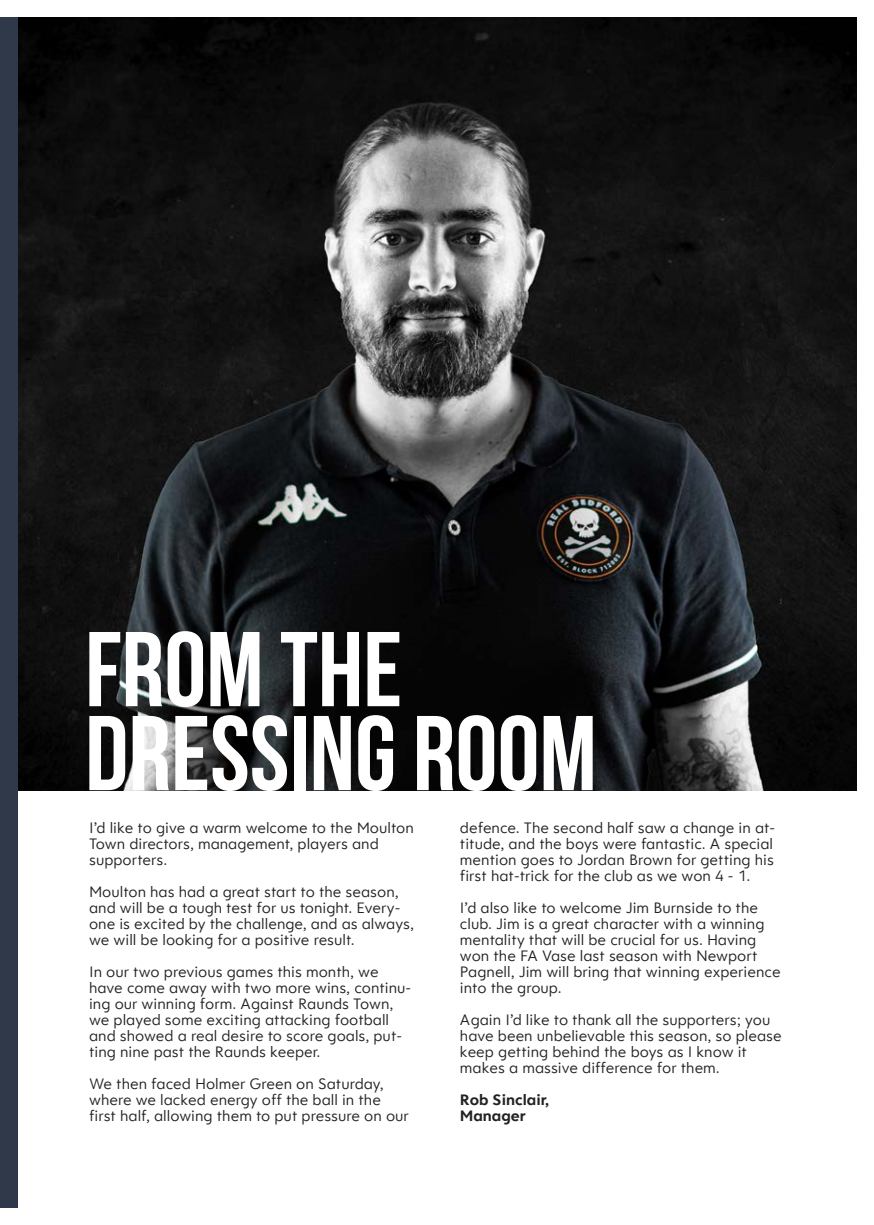
<style>
.page{position:relative;width:874px;height:1225px;background:#fff}
.page>*{position:absolute;margin:0;border:0;box-sizing:border-box;transform-origin:0 0}
.t1{font:700 106px "Bebas Neue";color:#fff}
.t2{font:16px/16px "Clarika Pro Geo";color:#222}
.t3{font:700 16px "Clarika Pro Geo";color:#222}
</style>
<div class="page">
<img style="left:17px;top:17px;width:839px;height:773px">
<div style="left:0;top:17px;width:17px;height:1191px;background:#30394a"></div>
<p class="t1" style="left:85px;top:611px;width:318px">FROM THE</p>
<p class="t1" style="left:85px;top:695px;width:513px">DRESSING ROOM</p>
<p class="t2" style="left:89px;top:819px;width:326px">I’d like to give a warm welcome to the Moulton<br>Town directors, management, players and supporters.</p>
<p class="t2" style="left:89px;top:883px;width:326px">Moulton has had a great start to the season, and will be a tough test for us tonight. Every&shy;one is excited by the challenge, and as always, we will be looking for a positive result.</p>
<p class="t2" style="left:89px;top:963px;width:323px">In our two previous games this month, we have come away with two more wins, continu&shy;ing our winning form. Against Raunds Town, we played some exciting attacking football and showed a real desire to score goals, put&shy;ting nine past the Raunds keeper.</p>
<p class="t2" style="left:89px;top:1075px;width:321px">We then faced Holmer Green on Saturday, where we lacked energy off the ball in the first half, allowing them to put pressure on our</p>
<p class="t2" style="left:460px;top:819px;width:316px">defence. The second half saw a change in at&shy;titude, and the boys were fantastic. A special mention goes to Jordan Brown for getting his first hat-trick for the club as we won 4 - 1.</p>
<p class="t2" style="left:460px;top:899px;width:322px">I’d also like to welcome Jim Burnside to the club. Jim is a great character with a winning mentality that will be crucial for us. Having won the FA Vase last season with Newport Pagnell, Jim will bring that winning experience into the group.</p>
<p class="t2" style="left:460px;top:1011px;width:323px">Again I’d like to thank all the supporters; you have been unbelievable this season, so please keep getting behind the boys as I know it makes a massive difference for them.</p>
<p class="t3" style="left:460px;top:1089px;width:90px">Rob Sinclair,</p>
<p class="t3" style="left:460px;top:1105px;width:67px">Manager</p>
</div>
